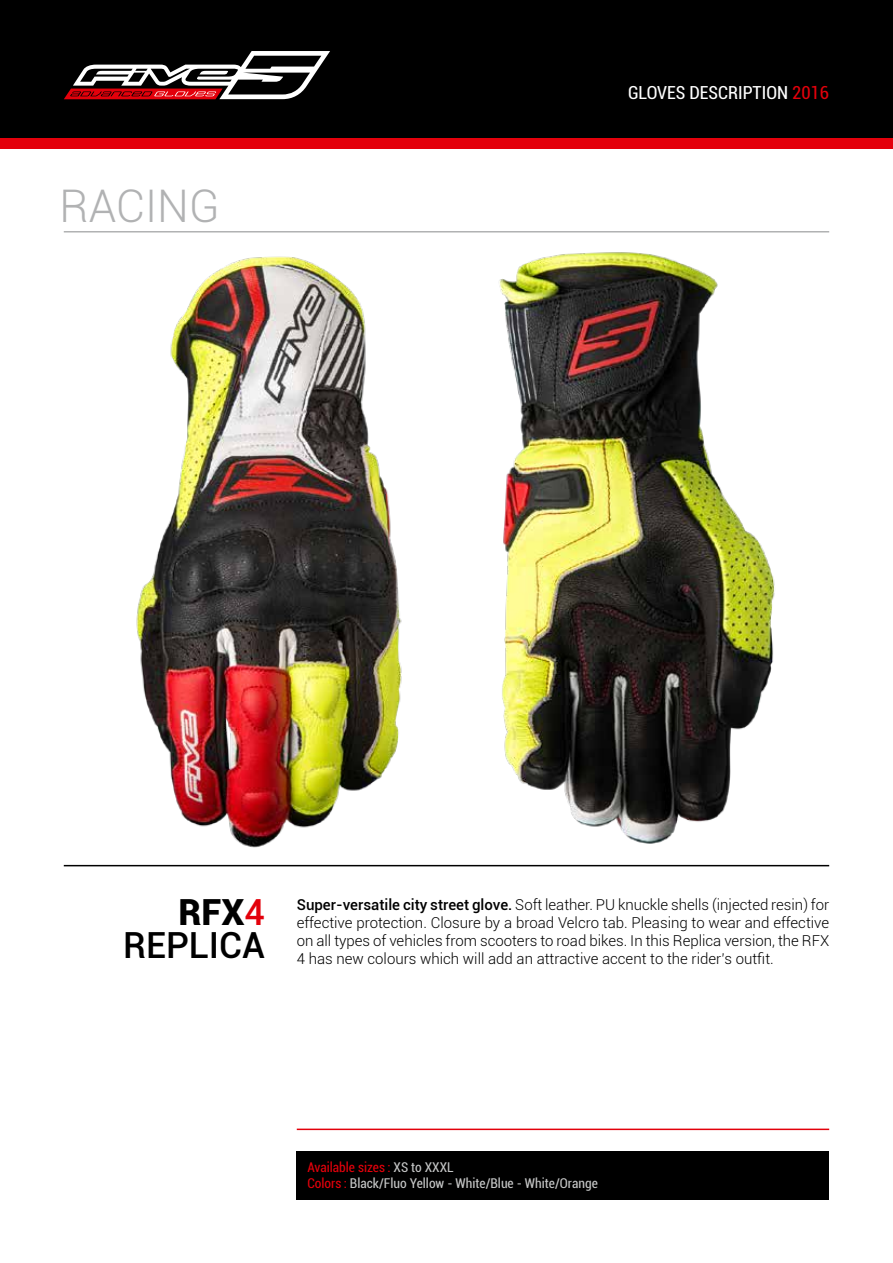
<style>
.page{position:relative;width:893px;height:1263px;background:#fff}
.page>*{position:absolute;margin:0;border:0;box-sizing:border-box;transform-origin:0 0}
.t1{font:300 45px "Roboto";color:#b1b2b3}
.t2{font:500 36px/33px "Roboto";color:#000;text-align:right}
.t3{font:condensed 18px "Roboto";color:#fff}
.t4{font:300 15px/18px "Roboto";color:#000;text-align:justify}
.t5{font:condensed 13.5px/16.2px "Roboto";color:#c5c6c6}
.s1{color:#e3000b}
.s2{font-weight:900}
.s3{font-weight:500}
</style>
<div class="page">
<div style="left:0;top:0;width:893px;height:138px;background:#000"></div>
<svg style="left:64px;top:51px;width:266px;height:48px"></svg>
<div style="left:297px;top:1151px;width:532px;height:48px;background:#000"></div>
<hr style="left:64px;top:865px;width:765px;height:1px;background:#000">
<hr style="left:297px;top:1128px;width:532px;height:2px;background:#e3000b">
<img style="left:0;top:138px;width:531px;height:710px">
<img style="left:355px;top:145px;width:510px;height:722px">
<h1 class="t1" style="left:60px;top:174px;width:162px">RACING</h1>
<p class="t3" style="left:628px;top:80px;width:203px">GLOVES DESCRIPTION <span class="s1">2016</span></p>
<h2 class="t2" style="left:123px;top:895px;width:143px"><span class="s2">RFX</span><span class="s1">4<br></span>REPLICA</h2>
<p class="t4" style="left:297px;top:895px;width:534px"><span class="s3">Super-versatile city street glove.</span> Soft leather. PU knuckle shells (injected resin) for effective protection. Closure by a broad Velcro tab. Pleasing to wear and effective on all types of vehicles from scooters to road bikes. In this Replica version, the RFX 4 has new colours which will add an attractive accent to the rider’s outfit.</p>
<p class="t5" style="left:307px;top:1159px;width:292px"><span class="s1">Available sizes :</span> XS to XXXL<br><span class="s1">Colors :</span> Black/Fluo Yellow - White/Blue - White/Orange</p>
</div>
